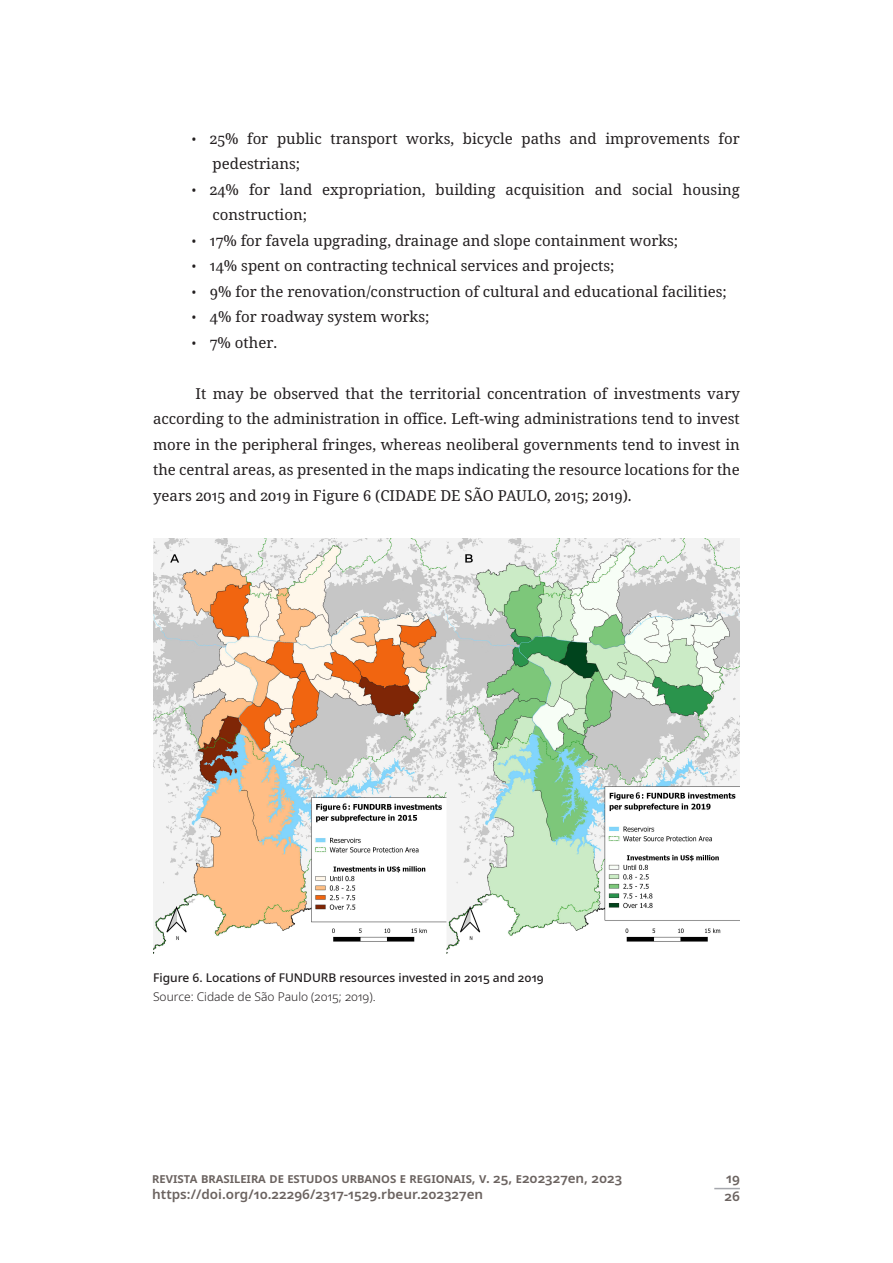
<style>
.page{position:relative;width:893px;height:1263px;background:#fff}
.page>*{position:absolute;margin:0;border:0;box-sizing:border-box;transform-origin:0 0}
.texto_nor_ant_dep{font:15px/25.5px "Noto Serif";color:#231f20}
.t1{font:600 13.5px/16.5px "Noto Sans";color:#6b6360}
.titulo_tab_fig{font:500 12px "Noto Sans";color:#231f20}
.legenda_esq{font:300 12px "Noto Sans";color:#231f20}
.s1{font-family:"Noto Sans";font-size:13.5px}
</style>
<div class="page">
<svg style="left:714px;top:1188px;width:26px;height:1px"></svg>
<img style="left:153px;top:539px;width:587px;height:415px">
<p class="texto_nor_ant_dep" style="left:213px;top:126px;width:529px;text-indent:-21px"><span class="s1">•</span> 25% for public transport works, bicycle paths and improvements for pedestrians;</p>
<p class="texto_nor_ant_dep" style="left:213px;top:177px;width:529px;text-indent:-21px"><span class="s1">•</span> 24% for land expropriation, building acquisition and social housing construction;</p>
<p class="texto_nor_ant_dep" style="left:191px;top:228px;width:488px"><span class="s1">•</span> 17% for favela upgrading, drainage and slope containment works;</p>
<p class="texto_nor_ant_dep" style="left:191px;top:253px;width:425px"><span class="s1">•</span> 14% spent on contracting technical services and projects;</p>
<p class="texto_nor_ant_dep" style="left:191px;top:279px;width:537px"><span class="s1">•</span> 9% for the renovation/construction of cultural and educational facilities;</p>
<p class="texto_nor_ant_dep" style="left:191px;top:304px;width:240px"><span class="s1">•</span> 4% for roadway system works;</p>
<p class="texto_nor_ant_dep" style="left:191px;top:330px;width:87px"><span class="s1">•</span> 7% other.</p>
<p class="texto_nor_ant_dep" style="left:153px;top:381px;width:588px;text-align:justify;text-indent:43px">It may be observed that the territorial concentration of investments vary according to the administration in office. Left-wing administrations tend to invest more in the peripheral fringes, whereas neoliberal governments tend to invest in the central areas, as presented in the maps indicating the resource locations for the years 2015 and 2019 in Figure 6 (CIDADE DE SÃO PAULO, 2015; 2019).</p>
<p class="titulo_tab_fig" style="left:153px;top:969px;width:392px">Figure 6. Locations of FUNDURB resources invested in 2015 and 2019</p>
<p class="legenda_esq" style="left:153px;top:988px;width:224px">Source: Cidade de São Paulo (2015; 2019).</p>
<p class="t1" style="left:152px;top:1170px;width:472px">REVISTA BRASILEIRA DE ESTUDOS URBANOS E REGIONAIS, V. 25, E202327EN, 2023<br>HTTPS://DOI.ORG/10.22296/2317-1529.RBEUR.202327EN</p>
<p class="t1" style="left:724px;top:1169px;width:17px;line-height:18.6px">19<br>26</p>
</div>
